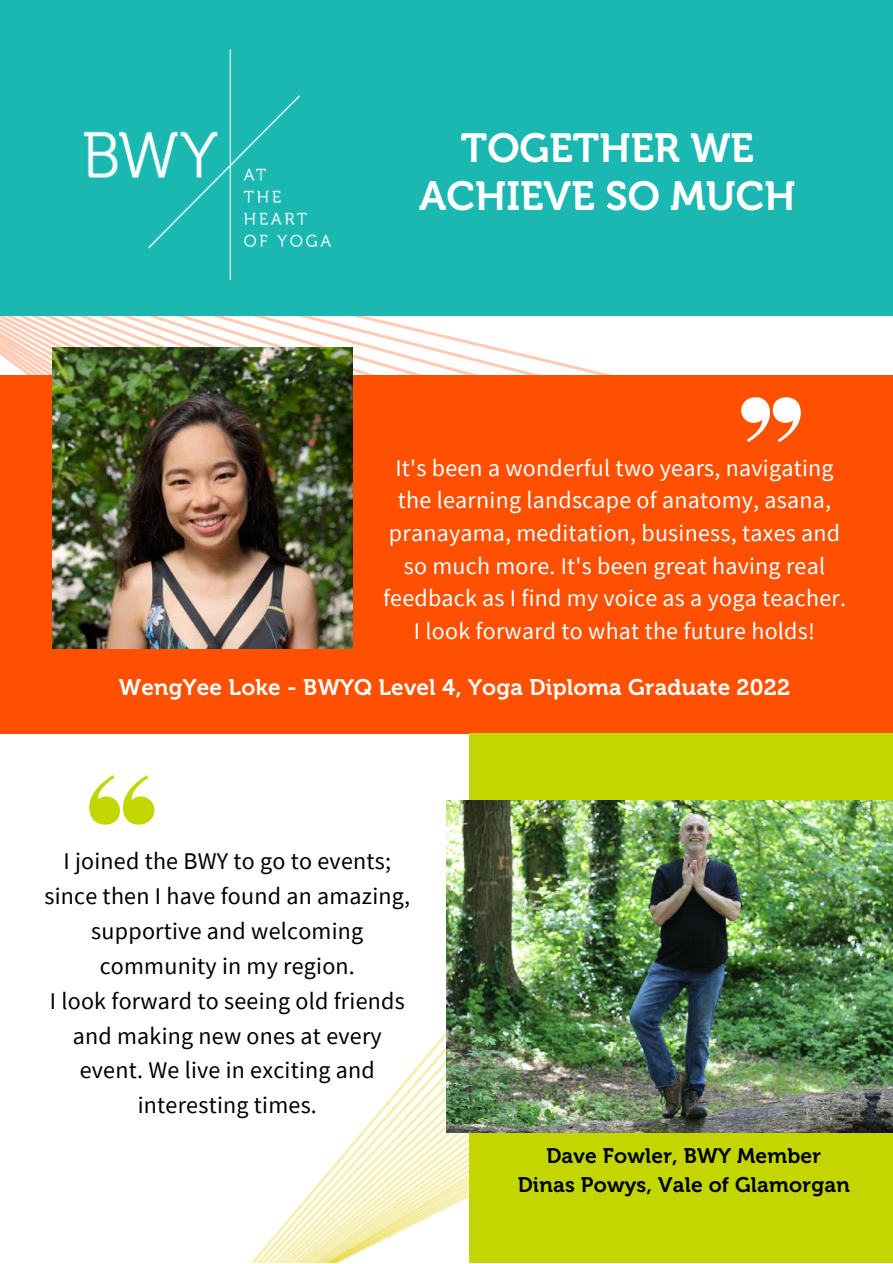
<style>
.page{position:relative;width:893px;height:1264px;background:#fff}
.page>*{position:absolute;margin:0;border:0;box-sizing:border-box;transform-origin:0 0}
.t1{font:40.5px/48.3px "Museo 700";color:#fff;text-align:center}
.t2{font:24px/32.5px "Source Sans Pro";letter-spacing:.01em;color:#fff;text-align:center}
.t3{font:24px/34.8px "Source Sans Pro";letter-spacing:.01em;color:#000;text-align:center}
.t4{font:22.5px "Museo 700";letter-spacing:.01em;color:#fff}
.t5{font:21px/29.2px "Museo 700";letter-spacing:.01em;color:#000;text-align:center}
</style>
<div class="page">
<svg style="left:0;top:316px;width:192px;height:509px"></svg>
<svg style="left:194px;top:733px;width:275px;height:529px"></svg>
<div style="left:0;top:0;width:892px;height:316px;background:#1bb8b2"></div>
<div style="left:0;top:375px;width:892px;height:358px;background:#fe5000"></div>
<div style="left:469px;top:733px;width:423px;height:529px;background:#c4d600"></div>
<img style="left:446px;top:800px;width:446px;height:332px">
<img style="left:84px;top:50px;width:246px;height:229px">
<svg style="left:89px;top:775px;width:65px;height:49px"></svg>
<img style="left:53px;top:347px;width:300px;height:302px">
<svg style="left:741px;top:397px;width:59px;height:45px"></svg>
<h1 class="t1" style="left:419px;top:124px;width:378px">TOGETHER WE<br>ACHIEVE SO MUCH</h1>
<p class="t2" style="left:383px;top:451px;width:464px">It's been a wonderful two years, navigating the learning landscape of anatomy, asana, pranayama, meditation, business, taxes and so much more. It's been great having real feedback as I find my voice as a yoga teacher.<br>I look forward to what the future holds!</p>
<p class="t4" style="left:119px;top:673px;width:673px">WengYee Loke - BWYQ Level 4, Yoga Diploma Graduate 2022</p>
<p class="t3" style="left:44px;top:843px;width:367px">I joined the BWY to go to events; since then I have found an amazing, supportive and welcoming community in my region.<br>I look forward to seeing old friends and making new ones at every event. We live in exciting and interesting times.</p>
<p class="t5" style="left:517px;top:1141px;width:333px">Dave Fowler, BWY Member<br>Dinas Powys, Vale of Glamorgan</p>
</div>
